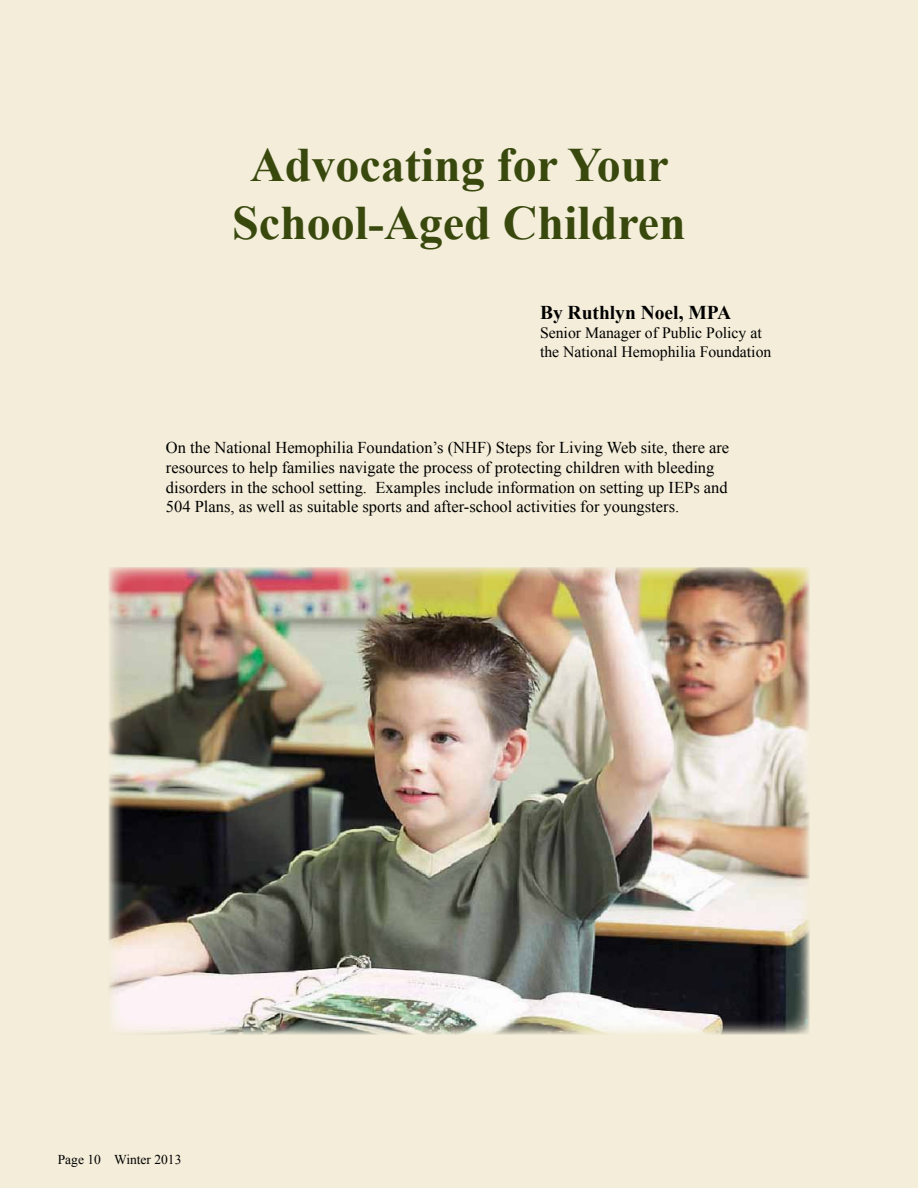
<style>
.page{position:relative;width:918px;height:1188px;background:#f3edd9}
.page>*{position:absolute;margin:0;border:0;box-sizing:border-box;transform-origin:0 0}
.t1{font:700 48px/57.6px "Times New Roman";color:#39490e;text-align:center}
.t2{font:700 19.5px "Times New Roman";color:#000}
.t3{font:16.5px/19.8px "Times New Roman";color:#000}
.t4{font:15.75px/18.9px "Times New Roman";color:#000}
.t5{font:13.5px "Times New Roman";color:#000}
</style>
<div class="page">
<img style="left:109px;top:567px;width:700px;height:467px">
<h1 class="t1" style="left:232px;top:135px;width:455px">Advocating for Your<br>School-Aged Children</h1>
<p class="t2" style="left:540px;top:299px;width:193px">By Ruthlyn Noel, MPA</p>
<p class="t4" style="left:540px;top:323px;width:233px">Senior Manager of Public Policy at the National Hemophilia Foundation</p>
<p class="t3" style="left:166px;top:437px;width:565px">On the National Hemophilia Foundation’s (NHF) Steps for Living Web site, there are resources to help families navigate the process of protecting children with bleeding disorders in the school setting. Examples include information on setting up IEPs and 504 Plans, as well as suitable sports and after-school activities for youngsters.</p>
<p class="t5" style="left:58px;top:1150px;width:125px">Page 10 Winter 2013</p>
</div>
